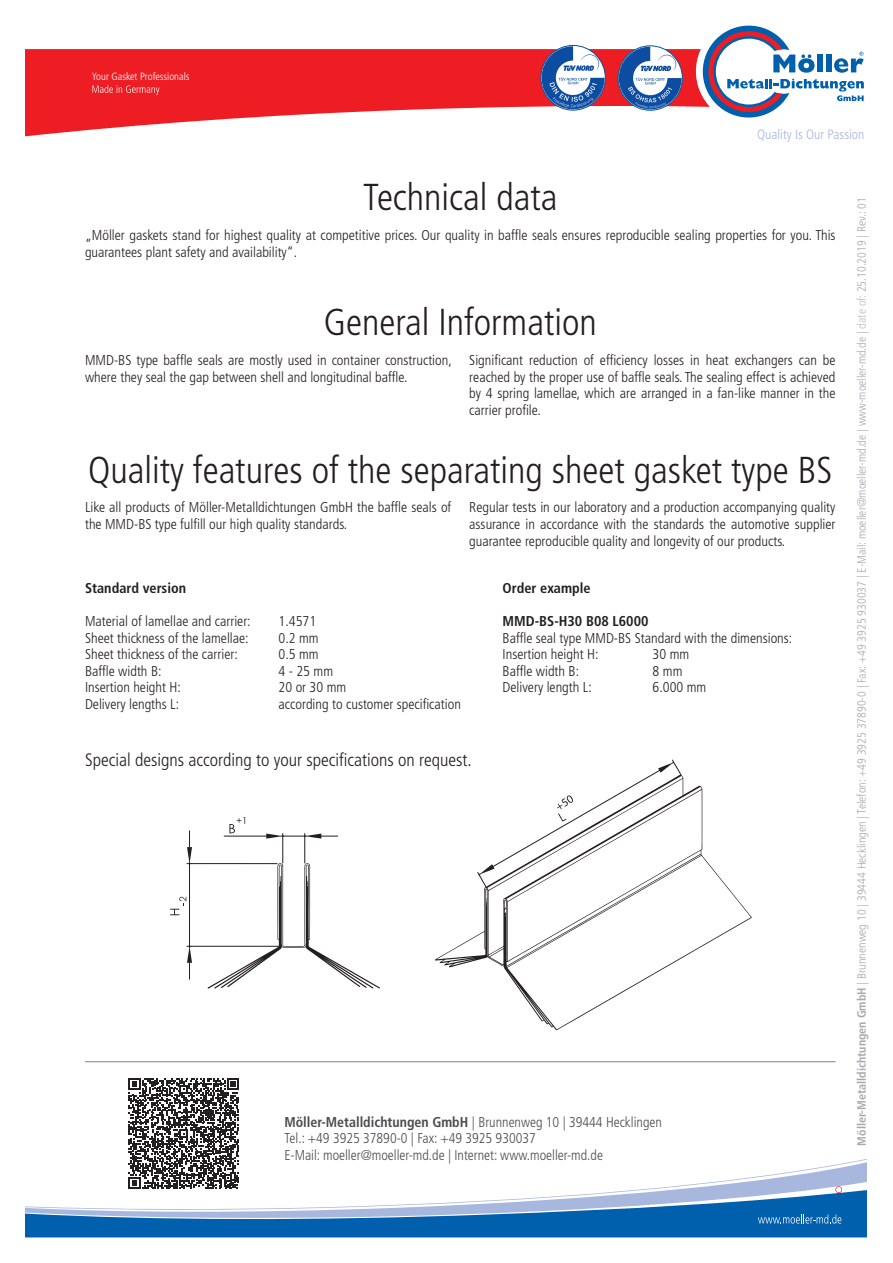
<style>
.page{position:relative;width:893px;height:1263px;background:#fff}
.page>*{position:absolute;margin:0;border:0;box-sizing:border-box;transform-origin:0 0}
.t1{font:300 condensed 37.5px "Frutiger LT Std";color:#231f20}
.t2{font:300 condensed 18px "Frutiger LT Std";color:#231f20}
.t3{font:300 condensed 14.25px/16.5px "Frutiger LT Std";color:#231f20}
.t4{font:300 condensed 14.25px/16.5px "Frutiger LT Std";color:#4b4c4d}
.t5{font:700 condensed 14.25px "Frutiger LT Std";color:#231f20}
.t6{font:300 condensed 13.5px "Frutiger LT Std";color:#a7b7dd}
.t7{font:300 condensed 12px "Frutiger LT Std";color:#a8a9ad}
.t8{font:300 condensed 10.5px "Frutiger LT Std";color:#fff}
.s1{font-weight:700}
.s2{color:#bcbdc0}
</style>
<div class="page">
<svg style="left:26px;top:49px;width:670px;height:87px;fill:#ee1d23"></svg>
<svg style="left:92px;top:85px;width:67px;height:10px"></svg>
<svg style="left:696px;top:26px;width:168px;height:92px"></svg>
<svg style="left:619px;top:47px;width:63px;height:62px"></svg>
<svg style="left:542px;top:46px;width:63px;height:63px"></svg>
<svg style="left:26px;top:1078px;width:841px;height:159px"></svg>
<svg style="left:435px;top:775px;width:317px;height:255px"></svg>
<svg style="left:170px;top:817px;width:210px;height:172px"></svg>
<svg style="left:477px;top:759px;width:204px;height:128px"></svg>
<hr style="left:85px;top:1061px;width:751px;height:1px;background:#8d8f92">
<p class="t8" style="left:92px;top:70px;width:99px">Your Gasket Professionals</p>
<p class="t6" style="left:757px;top:126px;width:109px">Quality Is Our Passion</p>
<h1 class="t1" style="left:363px;top:176px;width:196px">Technical data</h1>
<p class="t3" style="left:85px;top:227px;width:752px">„Möller gaskets stand for highest quality at competitive prices. Our quality in baffle seals ensures reproducible sealing properties for you. This guarantees plant safety and availability“.</p>
<h1 class="t1" style="left:324px;top:301px;width:275px">General Information</h1>
<p class="t3" style="left:85px;top:352px;width:368px">MMD-BS type baffle seals are mostly used in container construction, where they seal the gap between shell and longitudinal baffle.</p>
<p class="t3" style="left:469px;top:352px;width:368px;text-align:justify">Significant reduction of efficiency losses in heat exchangers can be reached by the proper use of baffle seals. The sealing effect is achieved by 4 spring lamellae, which are arranged in a fan-like manner in the carrier profile.</p>
<h1 class="t1" style="left:88px;top:449px;width:746px">Quality features of the separating sheet gasket type BS</h1>
<p class="t3" style="left:85px;top:499px;width:368px">Like all products of Möller-Metalldichtungen GmbH the baffle seals of the MMD-BS type fulfill our high quality standards.</p>
<p class="t3" style="left:469px;top:499px;width:368px;text-align:justify">Regular tests in our laboratory and a production accompanying quality assurance in accordance with the standards the automotive supplier guarantee reproducible quality and longevity of our products.</p>
<p class="t5" style="left:85px;top:580px;width:103px">Standard version</p>
<p class="t3" style="left:85px;top:613px;width:167px">Material of lamellae and carrier:</p>
<p class="t3" style="left:279px;top:613px;width:39px">1.4571</p>
<p class="t3" style="left:85px;top:630px;width:165px">Sheet thickness of the lamellae:</p>
<p class="t3" style="left:279px;top:630px;width:42px">0.2 mm</p>
<p class="t3" style="left:85px;top:646px;width:154px">Sheet thickness of the carrier:</p>
<p class="t3" style="left:279px;top:646px;width:42px">0.5 mm</p>
<p class="t3" style="left:85px;top:663px;width:78px">Baffle width B:</p>
<p class="t3" style="left:279px;top:663px;width:56px">4 - 25 mm</p>
<p class="t3" style="left:85px;top:679px;width:97px">Insertion height H:</p>
<p class="t3" style="left:279px;top:679px;width:69px">20 or 30 mm</p>
<p class="t3" style="left:85px;top:696px;width:96px">Delivery lengths L:</p>
<p class="t3" style="left:279px;top:696px;width:184px">according to customer specification</p>
<p class="t2" style="left:85px;top:750px;width:388px">Special designs according to your specifications on request.</p>
<p class="t5" style="left:503px;top:580px;width:90px">Order example</p>
<p class="t5" style="left:503px;top:613px;width:147px">MMD-BS-H30 B08 L6000</p>
<p class="t3" style="left:503px;top:630px;width:291px">Baffle seal type MMD-BS Standard with the dimensions:<br>Insertion height H:</p>
<p class="t3" style="left:653px;top:646px;width:38px">30 mm</p>
<p class="t3" style="left:503px;top:663px;width:78px">Baffle width B:</p>
<p class="t3" style="left:653px;top:663px;width:31px">8 mm</p>
<p class="t3" style="left:503px;top:679px;width:91px">Delivery length L:</p>
<p class="t3" style="left:653px;top:679px;width:55px">6.000 mm</p>
<p class="t4" style="left:284px;top:1114px;width:379px"><span class="s1">Möller-Metalldichtungen GmbH</span> | Brunnenweg 10 | 39444 Hecklingen<br>Tel.: +49 3925 37890-0 | Fax: +49 3925 930037<br>E-Mail: moeller@moeller-md.de | Internet: www.moeller-md.de</p>
<p class="t7" style="left:855px;top:1145px;width:950px;rotate:-90deg"><span class="s1">Möller-Metalldichtungen GmbH</span> | Brunnenweg 10 | 39444 Hecklingen | Telefon: +49 3925 37890-0 | Fax: +49 3925 930037 | E-Mail: moeller@moeller-md.de | www-moeller-md.de | <span class="s2">date of:</span> 25.10.2019 | Rev.: 01</p>
</div>
